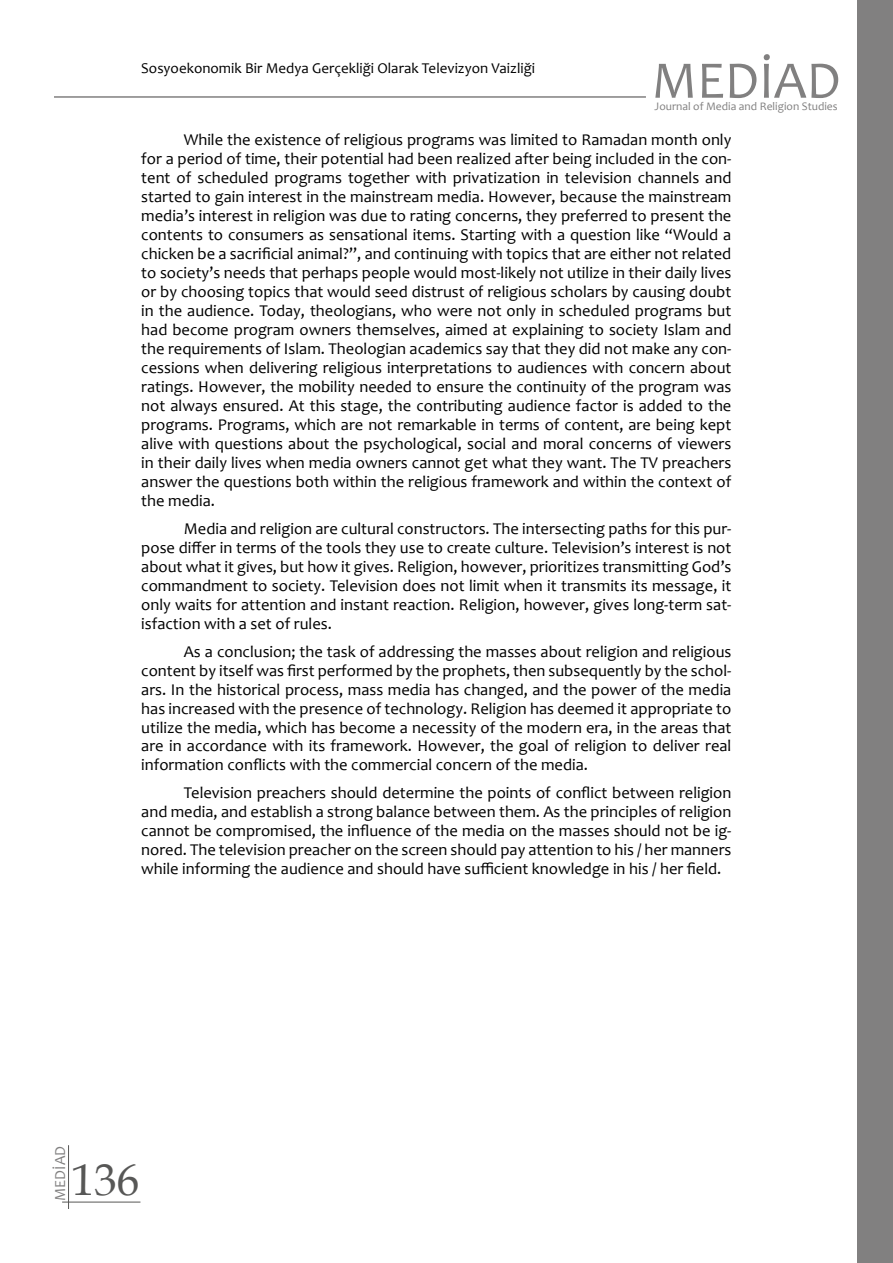
<style>
.page{position:relative;width:893px;height:1263px;background:#fff}
.page>*{position:absolute;margin:0;border:0;box-sizing:border-box;transform-origin:0 0}
.t1{font:53.25px "Candara";color:#818080}
.t2{font:45px "Book Antiqua";color:#575756}
.t3{font:16.5px/18.9px "Candara";color:#000;text-align:justify}
.t4{font:15.45px "Candara";color:#818080}
.t5{font:15px "Candara";color:#000}
.t6{font:11.55px "Candara";color:#818080}
</style>
<div class="page">
<hr style="left:68px;top:1145px;width:1px;height:64px;background:#575756">
<hr style="left:62px;top:1202px;width:78px;height:1px;background:#575756">
<hr style="left:54px;top:96px;width:592px;height:2px;background:#818080">
<div style="left:858px;top:0;width:35px;height:1263px;background:#818080"></div>
<p class="t5" style="left:141px;top:58px;width:395px">Sosyoekonomik Bir Medya Gerçekliği Olarak Televizyon Vaizliği</p>
<h1 class="t1" style="left:652px;top:47px;width:191px">MEDİAD</h1>
<p class="t6" style="left:655px;top:99px;width:185px">Journal of Media and Religion Studies</p>
<p class="t3" style="left:141px;top:130px;width:592px;text-indent:43px">While the existence of religious programs was limited to Ramadan month only for a period of time, their potential had been realized after being included in the con&shy;tent of scheduled programs together with privatization in television channels and started to gain interest in the mainstream media. However, because the mainstream media’s interest in religion was due to rating concerns, they preferred to present the contents to consumers as sensational items. Starting with a question like “Would a chicken be a sacrificial animal?”, and continuing with topics that are either not related to society’s needs that perhaps people would most-likely not utilize in their daily lives or by choosing topics that would seed distrust of religious scholars by causing doubt in the audience. Today, theologians, who were not only in scheduled programs but had become program owners themselves, aimed at explaining to society Islam and the requirements of Islam. Theologian academics say that they did not make any con&shy;cessions when delivering religious interpretations to audiences with concern about ratings. However, the mobility needed to ensure the continuity of the program was not always ensured. At this stage, the contributing audience factor is added to the programs. Programs, which are not remarkable in terms of content, are being kept alive with questions about the psychological, social and moral concerns of viewers in their daily lives when media owners cannot get what they want. The TV preachers answer the questions both within the religious framework and within the context of the media.</p>
<p class="t3" style="left:141px;top:519px;width:592px;text-indent:43px">Media and religion are cultural constructors. The intersecting paths for this pur&shy;pose differ in terms of the tools they use to create culture. Television’s interest is not about what it gives, but how it gives. Religion, however, prioritizes transmitting God’s commandment to society. Television does not limit when it transmits its message, it only waits for attention and instant reaction. Religion, however, gives long-term sat&shy;isfaction with a set of rules.</p>
<p class="t3" style="left:141px;top:641px;width:592px;text-indent:43px">As a conclusion; the task of addressing the masses about religion and religious content by itself was first performed by the prophets, then subsequently by the schol&shy;ars. In the historical process, mass media has changed, and the power of the media has increased with the presence of technology. Religion has deemed it appropriate to utilize the media, which has become a necessity of the modern era, in the areas that are in accordance with its framework. However, the goal of religion to deliver real information conflicts with the commercial concern of the media.</p>
<p class="t3" style="left:141px;top:783px;width:592px;text-indent:43px">Television preachers should determine the points of conflict between religion and media, and establish a strong balance between them. As the principles of religion cannot be compromised, the influence of the media on the masses should not be ig&shy;nored. The television preacher on the screen should pay attention to his / her manners while informing the audience and should have sufficient knowledge in his / her field.</p>
<p class="t4" style="left:50px;top:1201px;width:56px;rotate:-90deg">MEDİAD</p>
<h2 class="t2" style="left:72px;top:1148px;width:69px">136</h2>
</div>
